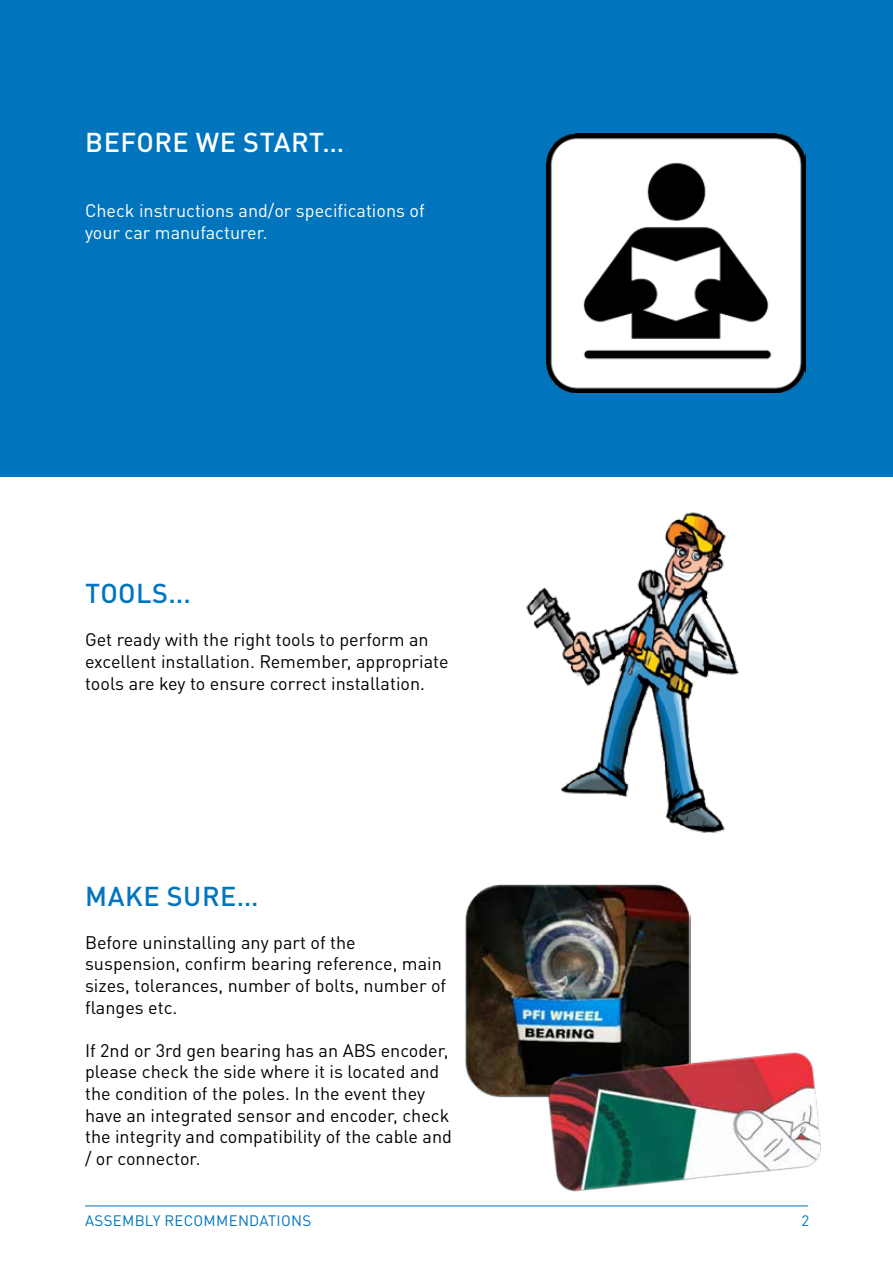
<style>
.page{position:relative;width:893px;height:1263px;background:#fff}
.page>*{position:absolute;margin:0;border:0;box-sizing:border-box;transform-origin:0 0}
.t1{font:500 27px "DIN Pro";letter-spacing:.02em;color:#0075be}
.t2{font:500 27px "DIN Pro";letter-spacing:.02em;color:#fff}
.t3{font:18px/21.6px "DIN Pro";color:#000}
.t4{font:18px/21.6px "DIN Pro";color:#fff}
.t5{font:15px "DIN Pro";letter-spacing:.02em;color:#0075be}
</style>
<div class="page">
<hr style="left:85px;top:1205px;width:723px;height:1px;background:#0075be">
<div style="left:0;top:0;width:893px;height:476px;background:#0075be"></div>
<img style="left:546px;top:133px;width:260px;height:259px">
<img style="left:526px;top:512px;width:213px;height:321px">
<img style="left:465px;top:884px;width:225px;height:214px">
<img style="left:546px;top:1050px;width:275px;height:142px">
<h1 class="t2" style="left:85px;top:121px;width:260px">BEFORE WE START…</h1>
<p class="t4" style="left:85px;top:198px;width:341px">Check instructions and/or specifications of your car manufacturer.</p>
<h1 class="t1" style="left:85px;top:572px;width:107px">TOOLS...</h1>
<p class="t3" style="left:85px;top:627px;width:365px">Get ready with the right tools to perform an excellent installation. Remember, appropriate tools are key to ensure correct installation.</p>
<h1 class="t1" style="left:85px;top:874px;width:175px">MAKE SURE…</h1>
<p class="t3" style="left:85px;top:930px;width:363px">Before uninstalling any part of the suspension, confirm bearing reference, main sizes, tolerances, number of bolts, number of flanges etc.</p>
<p class="t3" style="left:85px;top:1038px;width:368px">If 2nd or 3rd gen bearing has an ABS encoder, please check the side where it is located and the condition of the poles. In the event they have an integrated sensor and encoder, check the integrity and compatibility of the cable and / or connector.</p>
<p class="t5" style="left:85px;top:1208px;width:228px">ASSEMBLY RECOMMENDATIONS</p>
<p class="t5" style="left:801px;top:1208px;width:9px">2</p>
</div>
